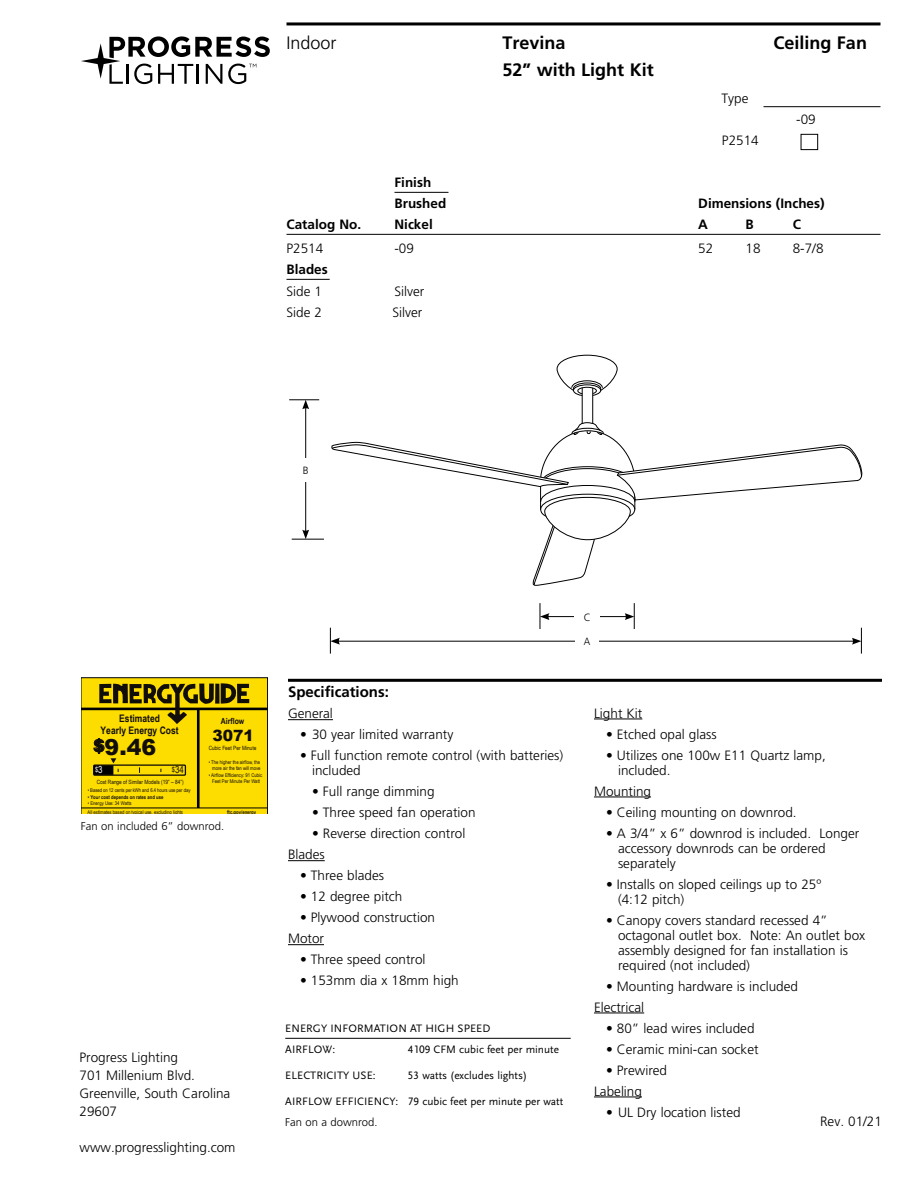
<style>
.page{position:relative;width:918px;height:1188px;background:#fff}
.page>*{position:absolute;margin:0;border:0;box-sizing:border-box;transform-origin:0 0}
.t1{font:900 22.05px "Arial";color:#110e09}
.t2{font:700 18px "Frutiger LT Std";color:#000}
.t3{font:300 18px "Frutiger LT Std";color:#000}
.t4{font:900 15.6px "Arial";color:#110e09}
.t5{font:700 15px "Frutiger LT Std";color:#000}
.t6{font:300 13.5px/15px "Frutiger LT Std";color:#000}
.t7{font:700 13.5px/21px "Frutiger LT Std";color:#000}
.t8{font:11.25px/20.7px "Scala Sans Pro";color:#000}
.t9{font:300 11.25px "Frutiger LT Std";color:#000}
.t10{font:300 10.5px "Frutiger LT Std";color:#000}
.t11{font:300 10.5px "Frutiger LT Std";color:#000;scale:.92 1}
.t12{font:700 10.35px/11.7px "Arial Narrow";color:#110e09;text-align:center}
.t13{font:9.75px "Arial Narrow";color:#110e09}
.t14{font:700 8.4px "Arial Narrow";color:#110e09}
.t15{font:7.2px "Arial Narrow";color:#fff}
.t16{font:5.85px "Arial Narrow";color:#110e09}
.t17{font:5.25px/5.8px "Arial Narrow";color:#110e09;text-align:right}
.t18{font:700 5.25px "Arial Narrow";color:#110e09}
.s1{font-size:16.8px}
.s2{font-size:9.75px}
.s3{font-size:7.2px}
</style>
<div class="page">
<svg style="left:81px;top:36px;width:189px;height:48px"></svg>
<hr style="left:286px;top:22px;width:594px;height:3px;background:#000">
<hr style="left:764px;top:106px;width:116px;height:1px;background:#000">
<hr style="left:394px;top:192px;width:54px;height:1px;background:#000">
<hr style="left:286px;top:234px;width:594px;height:1px;background:#000">
<hr style="left:286px;top:279px;width:44px;height:1px;background:#000">
<hr style="left:288px;top:679px;width:594px;height:3px;background:#000">
<div style="left:582px;top:387px;width:11px;height:37px;background:#fff;border:1px solid #000"></div>
<svg style="left:556px;top:355px;width:62px;height:42px"></svg>
<svg style="left:331px;top:422px;width:531px;height:164px"></svg>
<hr style="left:337px;top:641px;width:517px;height:1px;background:#000">
<svg style="left:330px;top:628px;width:10px;height:26px"></svg>
<svg style="left:852px;top:628px;width:10px;height:26px"></svg>
<div style="left:575px;top:630px;width:24px;height:23px;background:#fff"></div>
<hr style="left:289px;top:399px;width:30px;height:1px;background:#000">
<hr style="left:292px;top:539px;width:32px;height:1px;background:#000">
<hr style="left:305px;top:407px;width:1px;height:125px;background:#000">
<svg style="left:302px;top:530px;width:7px;height:9px"></svg>
<svg style="left:302px;top:400px;width:7px;height:9px"></svg>
<div style="left:293px;top:458px;width:26px;height:24px;background:#fff"></div>
<hr style="left:547px;top:616px;width:80px;height:1px;background:#000">
<svg style="left:540px;top:603px;width:9px;height:26px"></svg>
<svg style="left:625px;top:603px;width:10px;height:26px"></svg>
<div style="left:575px;top:605px;width:25px;height:24px;background:#fff"></div>
<hr style="left:288px;top:719px;width:45px;height:1px;background:#000">
<hr style="left:288px;top:860px;width:37px;height:1px;background:#000">
<hr style="left:288px;top:944px;width:36px;height:1px;background:#000">
<hr style="left:594px;top:719px;width:48px;height:1px;background:#000">
<hr style="left:594px;top:797px;width:57px;height:1px;background:#000">
<hr style="left:594px;top:1013px;width:50px;height:1px;background:#000">
<hr style="left:594px;top:1097px;width:48px;height:1px;background:#000">
<div style="left:801px;top:134px;width:17px;height:16px;border:1px solid #000"></div>
<svg style="left:81px;top:678px;width:187px;height:135px;background:#d9bd00"></svg>
<hr style="left:285px;top:1038px;width:123px;height:1px;background:#000">
<hr style="left:408px;top:1038px;width:163px;height:1px;background:#000">
<h2 class="t3" style="left:286px;top:33px;width:52px">Indoor</h2>
<h2 class="t2" style="left:502px;top:33px;width:65px">Trevina</h2>
<h2 class="t2" style="left:773px;top:33px;width:95px">Ceiling Fan</h2>
<h2 class="t2" style="left:502px;top:60px;width:153px">52” with Light Kit</h2>
<p class="t6" style="left:722px;top:92px;width:28px">Type</p>
<p class="t6" style="left:796px;top:113px;width:21px">-09</p>
<p class="t6" style="left:722px;top:134px;width:38px">P2514</p>
<p class="t7" style="left:395px;top:172px;width:53px">Finish<br>Brushed</p>
<p class="t7" style="left:698px;top:193px;width:128px">Dimensions (Inches)</p>
<p class="t7" style="left:287px;top:214px;width:76px">Catalog No.</p>
<p class="t7" style="left:395px;top:214px;width:40px">Nickel</p>
<p class="t7" style="left:698px;top:214px;width:11px">A</p>
<p class="t7" style="left:746px;top:214px;width:10px">B</p>
<p class="t7" style="left:793px;top:214px;width:10px">C</p>
<p class="t6" style="left:287px;top:242px;width:38px">P2514</p>
<p class="t6" style="left:395px;top:242px;width:21px">-09</p>
<p class="t6" style="left:698px;top:242px;width:17px">52</p>
<p class="t6" style="left:746px;top:242px;width:17px">18</p>
<p class="t6" style="left:793px;top:242px;width:32px">8-7/8</p>
<p class="t7" style="left:287px;top:259px;width:43px">Blades</p>
<p class="t6" style="left:287px;top:284px;width:37px">Side 1</p>
<p class="t6" style="left:395px;top:284px;width:31px">Silver</p>
<p class="t6" style="left:287px;top:305px;width:37px">Side 2</p>
<p class="t6" style="left:392px;top:305px;width:31px">Silver</p>
<p class="t10" style="left:303px;top:464px;width:7px">B</p>
<p class="t12" style="left:101px;top:712px;width:79px">Estimated<br>Yearly Energy Cost</p>
<h1 class="t1" style="left:93px;top:731px;width:64px"><span class="s1">$</span>9.46</h1>
<p class="t15" style="left:95px;top:764px;width:9px">$<span class="s2">3</span></p>
<p class="t13" style="left:172px;top:763px;width:14px"><span class="s3">$</span>34</p>
<p class="t16" style="left:97px;top:777px;width:88px">Cost Range of Similar Models (19” – 84”)</p>
<p class="t17" style="left:88px;top:787px;width:104px">• Based on 12 cents per kWh and 6.4 hours use per day</p>
<p class="t18" style="left:88px;top:793px;width:77px">• Your cost depends on rates and use</p>
<p class="t17" style="left:88px;top:800px;width:46px">• Energy Use: 34 Watts</p>
<p class="t17" style="left:88px;top:809px;width:97px">All estimates based on typical use, excluding lights</p>
<p class="t14" style="left:221px;top:715px;width:25px">Airflow</p>
<p class="t4" style="left:212px;top:724px;width:43px">3071</p>
<p class="t16" style="left:209px;top:744px;width:49px">Cubic Feet Per Minute</p>
<p class="t17" style="left:209px;top:759px;width:53px">• The higher the airflow, the more air the fan will move</p>
<p class="t17" style="left:209px;top:771px;width:55px;line-height:6.4px;text-align:center">• Airflow Efficiency: 91 Cubic<br>Feet Per Minute Per Watt</p>
<p class="t18" style="left:227px;top:809px;width:31px">ftc.gov/energy</p>
<p class="t9" style="left:81px;top:819px;width:145px">Fan on included 6” downrod.</p>
<p class="t6" style="left:80px;top:1049px;width:152px;line-height:18px">Progress Lighting<br>701 Millenium Blvd.<br>Greenville, South Carolina<br>29607</p>
<p class="t6" style="left:80px;top:1140px;width:158px">www.progresslighting.com</p>
<p class="t5" style="left:288px;top:683px;width:102px">Specifications:</p>
<p class="t6" style="left:288px;top:706px;width:46px">General</p>
<p class="t6" style="left:300px;top:727px;width:155px">• 30 year limited warranty</p>
<p class="t6" style="left:312px;top:748px;width:253px;text-indent:-12px">• Full function remote control (with batteries) included</p>
<p class="t6" style="left:312px;top:784px;width:124px">• Full range dimming</p>
<p class="t6" style="left:312px;top:805px;width:165px">• Three speed fan operation</p>
<p class="t6" style="left:288px;top:823px;width:179px;line-height:21px;text-indent:24px">• Reverse direction control<br>Blades</p>
<p class="t6" style="left:300px;top:868px;width:86px">• Three blades</p>
<p class="t6" style="left:300px;top:889px;width:104px">• 12 degree pitch</p>
<p class="t6" style="left:288px;top:907px;width:149px;line-height:21px;text-indent:12px">• Plywood construction<br>Motor</p>
<p class="t6" style="left:300px;top:952px;width:127px">• Three speed control</p>
<p class="t6" style="left:300px;top:973px;width:160px">• 153mm dia x 18mm high</p>
<p class="t8" style="left:285px;top:1018px;width:207px">ENERGY INFORMATION AT HIGH SPEED<br>AIRFLOW:</p>
<p class="t8" style="left:408px;top:1039px;width:152px">4109 CFM cubic feet per minute</p>
<p class="t8" style="left:285px;top:1065px;width:92px">ELECTRICITY USE:</p>
<p class="t8" style="left:408px;top:1065px;width:121px">53 watts (excludes lights)</p>
<p class="t8" style="left:285px;top:1091px;width:279px">AIRFLOW EFFICIENCY: 79 cubic feet per minute per watt</p>
<p class="t9" style="left:285px;top:1116px;width:94px">Fan on a downrod.</p>
<p class="t10" style="left:584px;top:611px;width:9px">C</p>
<p class="t11" style="left:584px;top:636px;width:9px">A</p>
<p class="t6" style="left:594px;top:706px;width:50px">Light Kit</p>
<p class="t6" style="left:606px;top:727px;width:112px">• Etched opal glass</p>
<p class="t6" style="left:618px;top:748px;width:209px;text-indent:-12px">• Utilizes one 100w E11 Quartz lamp, included.</p>
<p class="t6" style="left:594px;top:784px;width:59px">Mounting</p>
<p class="t6" style="left:606px;top:805px;width:192px">• Ceiling mounting on downrod.</p>
<p class="t6" style="left:618px;top:826px;width:243px;text-indent:-12px">• A 3/4” x 6” downrod is included. Longer accessory downrods can be ordered separately</p>
<p class="t6" style="left:618px;top:877px;width:205px;text-indent:-12px">• Installs on sloped ceilings up to 25º (4:12 pitch)</p>
<p class="t6" style="left:618px;top:913px;width:249px;text-indent:-12px">• Canopy covers standard recessed 4” octagonal outlet box. Note: An outlet box assembly designed for fan installation is required (not included)</p>
<p class="t6" style="left:594px;top:976px;width:206px;line-height:21px;text-indent:12px">• Mounting hardware is included<br>Electrical</p>
<p class="t6" style="left:606px;top:1021px;width:150px">• 80” lead wires included</p>
<p class="t6" style="left:606px;top:1042px;width:154px">• Ceramic mini-can socket</p>
<p class="t6" style="left:594px;top:1060px;width:75px;line-height:21px;text-indent:12px">• Prewired<br>Labeling</p>
<p class="t6" style="left:606px;top:1105px;width:136px">• UL Dry location listed</p>
<p class="t6" style="left:820px;top:1114px;width:63px">Rev. 01/21</p>
</div>
